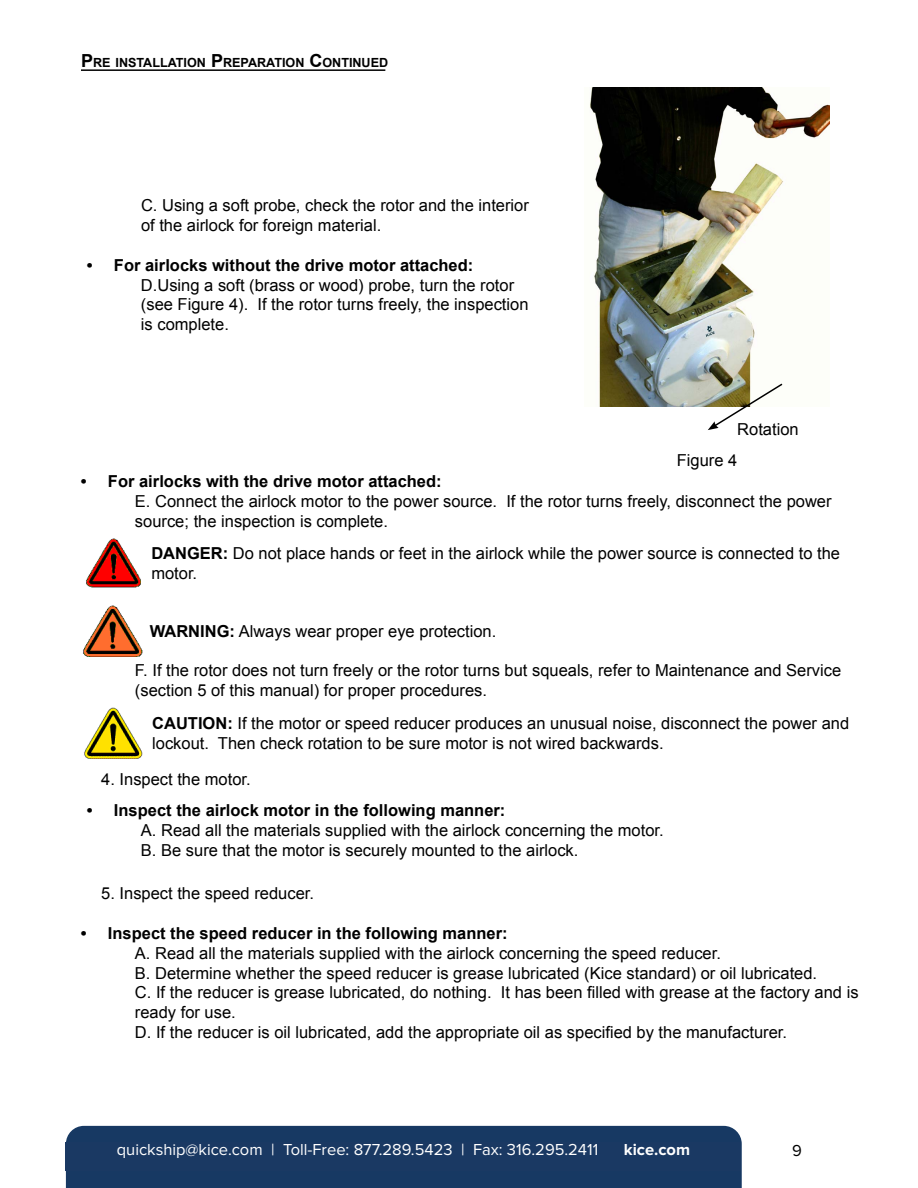
<style>
.page{position:relative;width:918px;height:1188px;background:#fff}
.page>*{position:absolute;margin:0;border:0;box-sizing:border-box;transform-origin:0 0}
.t1{font:16.5px/19.8px "Arial";color:#000}
.t2{font:700 16.5px "Arial";color:#000}
.t3{font:16.5px "Proxima Nova";color:#fff}
.t4{font:700 16.5px "Proxima Nova";color:#fff}
.t5{font:16.5px "Proxima Nova";color:#000}
.t6{font:700 12.6px "Arial";color:#000}
.s1{font-size:18px}
.s2{font-weight:700}
</style>
<div class="page">
<img style="left:589px;top:88px;width:241px;height:319px">
<svg style="left:708px;top:382px;width:76px;height:48px"></svg>
<img style="left:86px;top:539px;width:55px;height:48px">
<img style="left:83px;top:605px;width:59px;height:51px">
<img style="left:84px;top:708px;width:59px;height:51px">
<div style="left:66px;top:1126px;width:676px;height:62px;background:#173963"></div>
<div style="left:66px;top:1142px;width:675px;height:29px;background:#1a3963"></div>
<hr style="left:81px;top:69px;width:304px;height:2px;background:#000">
<p class="t6" style="left:81px;top:54px;width:309px"><span class="s1">P</span>RE INSTALLATION <span class="s1">P</span>REPARATION <span class="s1">C</span>ONTINUED</p>
<p class="t1" style="left:141px;top:196px;width:389px">C. Using a soft probe, check the rotor and the interior of the airlock for foreign material.</p>
<p class="t2" style="left:87px;top:254px;width:388px">• For airlocks without the drive motor attached:</p>
<p class="t1" style="left:141px;top:275px;width:389px">D.Using a soft (brass or wood) probe, turn the rotor (see Figure 4). If the rotor turns freely, the inspection is complete.</p>
<p class="t1" style="left:677px;top:414px;width:123px;line-height:30.9px;text-indent:60px">Rotation<br>Figure 4</p>
<p class="t2" style="left:81px;top:470px;width:362px">• For airlocks with the drive motor attached:</p>
<p class="t1" style="left:135px;top:491px;width:698px">E. Connect the airlock motor to the power source. If the rotor turns freely, disconnect the power source; the inspection is complete.</p>
<p class="t1" style="left:151px;top:543px;width:690px"><span class="s2">DANGER:</span> Do not place hands or feet in the airlock while the power source is connected to the motor.</p>
<p class="t1" style="left:150px;top:621px;width:348px"><span class="s2">WARNING:</span> Always wear proper eye protection.</p>
<p class="t1" style="left:135px;top:660px;width:708px">F. If the rotor does not turn freely or the rotor turns but squeals, refer to Maintenance and Service (section 5 of this manual) for proper procedures.</p>
<p class="t1" style="left:152px;top:714px;width:698px"><span class="s2">CAUTION:</span> If the motor or speed reducer produces an unusual noise, disconnect the power and lockout. Then check rotation to be sure motor is not wired backwards.</p>
<p class="t1" style="left:101px;top:770px;width:151px">4. Inspect the motor.</p>
<p class="t2" style="left:87px;top:799px;width:420px">• Inspect the airlock motor in the following manner:</p>
<p class="t1" style="left:141px;top:820px;width:524px">A. Read all the materials supplied with the airlock concerning the motor.<br>B. Be sure that the motor is securely mounted to the airlock.</p>
<p class="t1" style="left:101px;top:884px;width:214px">5. Inspect the speed reducer.</p>
<p class="t2" style="left:81px;top:922px;width:428px">• Inspect the speed reducer in the following manner:</p>
<p class="t1" style="left:135px;top:943px;width:725px">A. Read all the materials supplied with the airlock concerning the speed reducer.<br>B. Determine whether the speed reducer is grease lubricated (Kice standard) or oil lubricated.<br>C. If the reducer is grease lubricated, do nothing. It has been filled with grease at the factory and is ready for use.<br>D. If the reducer is oil lubricated, add the appropriate oil as specified by the manufacturer.</p>
<p class="t3" style="left:117px;top:1140px;width:483px">quickship@kice.com | Toll-Free: 877.289.5423 | Fax: 316.295.2411</p>
<p class="t4" style="left:624px;top:1140px;width:68px">kice.com</p>
<p class="t5" style="left:792px;top:1141px;width:11px">9</p>
</div>
